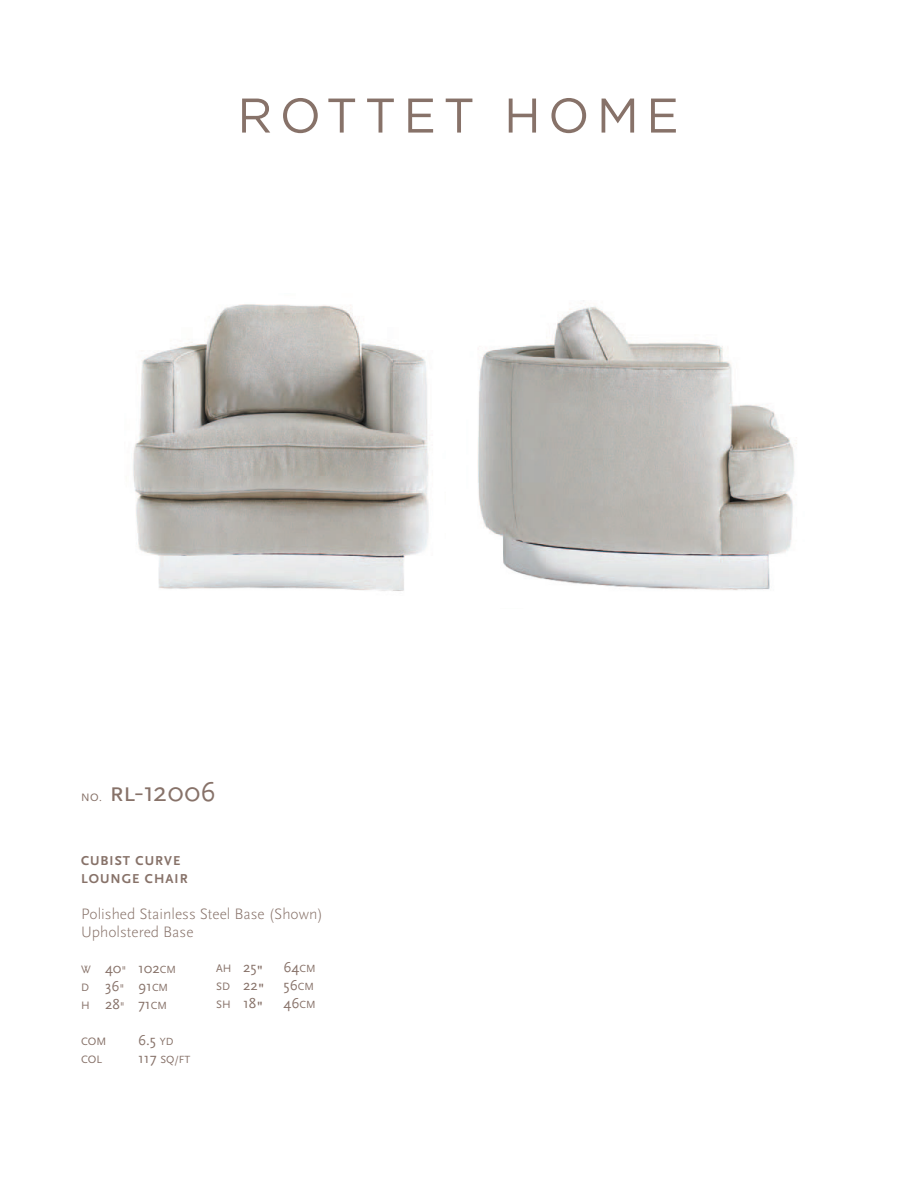
<style>
.page{position:relative;width:918px;height:1188px;background:#fff}
.page>*{position:absolute;margin:0;border:0;box-sizing:border-box;transform-origin:0 0}
.t1{font:28.5px "Scala Sans";letter-spacing:.005em;color:#877269;scale:.5 1}
.t2{font:300 15.75px/18px "Scala Sans";color:#877269}
.t3{font:15px/18px "Scala Sans";color:#877269}
.t4{font:700 13.5px/18px "Scala Sans";letter-spacing:.075em;color:#877269}
.t5{font:11.25px "Scala Sans";color:#877269}
.t6{font:10.8px "Scala Sans";color:#877269}
.s1{font-family:"Scala Sans Caps"}
.s2{font-size:11.25px}
.s3{font-family:"Trade Gothic LT Std";font-weight:300}
.s4{font-size:10.8px}
.s5{font-size:15px}
.s6{font-family:"ITC Franklin Gothic Std";font-size:15px}
</style>
<div class="page">
<svg style="left:242px;top:99px;width:28px;height:34px"></svg>
<svg style="left:283px;top:98px;width:35px;height:35px"></svg>
<svg style="left:328px;top:99px;width:27px;height:34px"></svg>
<svg style="left:367px;top:99px;width:27px;height:34px"></svg>
<svg style="left:408px;top:99px;width:25px;height:34px"></svg>
<svg style="left:446px;top:99px;width:26px;height:34px"></svg>
<svg style="left:509px;top:99px;width:27px;height:34px"></svg>
<svg style="left:551px;top:98px;width:35px;height:35px"></svg>
<svg style="left:602px;top:99px;width:32px;height:34px"></svg>
<svg style="left:651px;top:99px;width:25px;height:34px"></svg>
<img style="left:133px;top:304px;width:296px;height:287px">
<img style="left:477px;top:306px;width:320px;height:285px">
<p class="t5" style="left:81px;top:791px;width:23px">NO.</p>
<h1 class="t1" style="left:109px;top:776px;width:215px"><span class="s1">rl</span>–12006</h1>
<p class="t4" style="left:81px;top:852px;width:108px">CUBIST CURVE<br>LOUNGE CHAIR</p>
<p class="t2" style="left:81px;top:905px;width:243px">Polished Stainless Steel Base (Shown)<br>Upholstered Base</p>
<p class="t3" style="left:81px;top:959px;width:96px"><span class="s2">W</span> 40<span class="s3">"</span> 102<span class="s4">CM<br></span><span class="s2">D</span> 36<span class="s3">"</span> 91<span class="s4">CM<br></span><span class="s2">H</span> 28<span class="s3">"</span> 71<span class="s4">CM</span></p>
<p class="t5" style="left:81px;top:1035px;width:27px">COM</p>
<p class="t3" style="left:138px;top:1031px;width:37px">6.5 <span class="s4">YD</span></p>
<p class="t5" style="left:81px;top:1053px;width:22px">COL</p>
<p class="t6" style="left:138px;top:1054px;width:54px"><span class="s5">117</span> SQ/FT</p>
<p class="t5" style="left:216px;top:963px;width:49px">AH <span class="s5">25</span><span class="s6">"</span></p>
<p class="t3" style="left:284px;top:959px;width:34px">64<span class="s4">CM</span></p>
<p class="t5" style="left:216px;top:981px;width:50px">SD <span class="s5">22</span><span class="s6">"</span></p>
<p class="t3" style="left:284px;top:977px;width:32px">56<span class="s4">CM</span></p>
<p class="t5" style="left:216px;top:999px;width:49px">SH <span class="s5">18</span><span class="s6">"</span></p>
<p class="t3" style="left:284px;top:995px;width:34px">46<span class="s4">CM</span></p>
</div>
